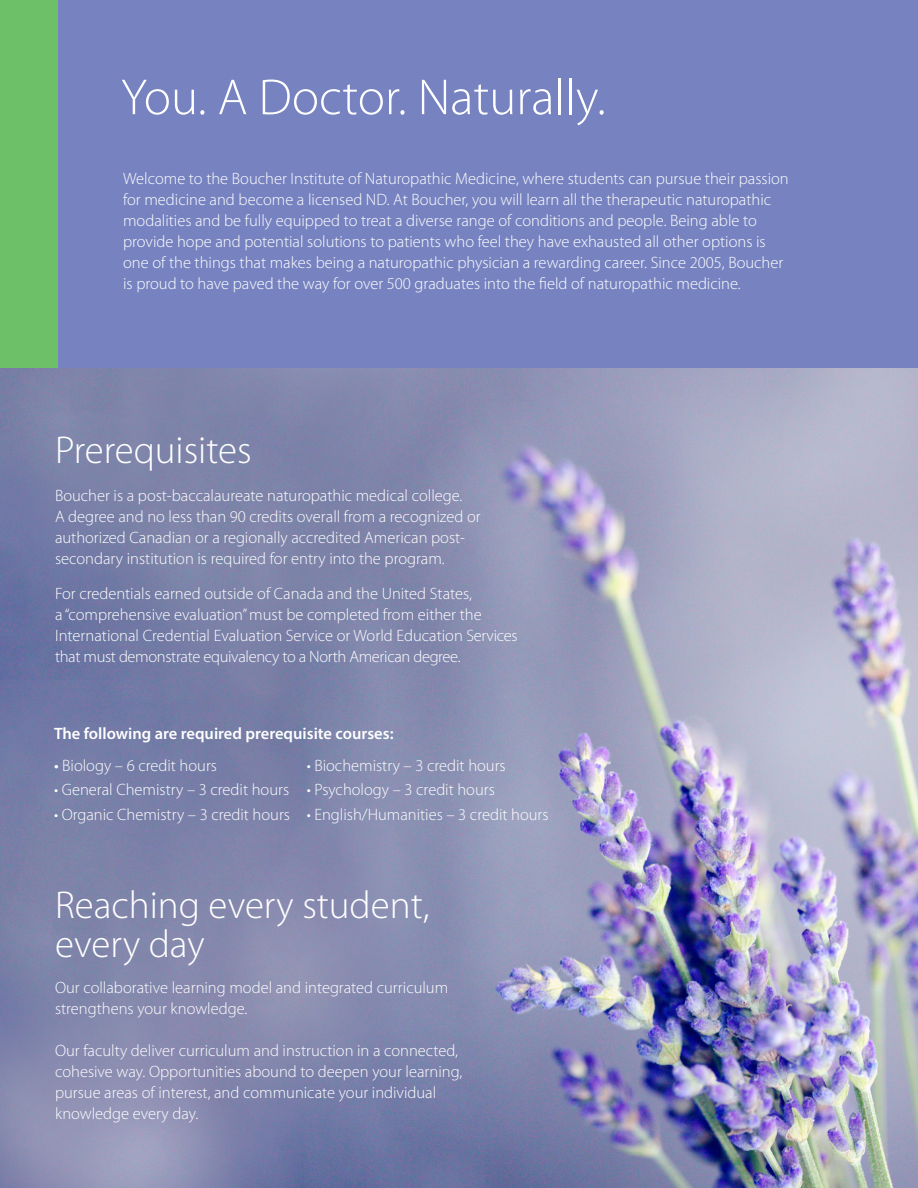
<style>
.page{position:relative;width:918px;height:1188px;background:#fff}
.page>*{position:absolute;margin:0;border:0;box-sizing:border-box;transform-origin:0 0}
.t1{font:300 51px "Myriad Pro";color:#fff}
.t2{font:300 39px/39px "Myriad Pro";color:#fff}
.t3{font:300 16.5px/21px "Myriad Pro";color:#fff}
.t4{font:600 16.5px "Myriad Pro";color:#fff}
.s1{font-weight:400}
</style>
<div class="page">
<img style="left:0;top:367px;width:918px;height:821px">
<div style="left:0;top:0;width:918px;height:367px;background:#7783c0"></div>
<div style="left:0;top:0;width:58px;height:367px;background:#6dc067"></div>
<h1 class="t1" style="left:121px;top:69px;width:486px">You. A Doctor. Naturally.</h1>
<p class="t3" style="left:123px;top:168px;width:667px">Welcome to the Boucher Institute of Naturopathic Medicine, where students can pursue their passion for medicine and become a licensed ND. At Boucher, you will learn all the therapeutic naturopathic modalities and be fully equipped to treat a diverse range of conditions and people. Being able to provide hope and potential solutions to patients who feel they have exhausted all other options is one of the things that makes being a naturopathic physician a rewarding career. Since 2005, Boucher is proud to have paved the way for over 500 graduates into the field of naturopathic medicine.</p>
<h2 class="t2" style="left:55px;top:431px;width:198px">Prerequisites</h2>
<p class="t3" style="left:55px;top:485px;width:427px">Boucher is a post-baccalaureate naturopathic medical college.<br>A degree and no less than 90 credits overall from a recognized or authorized Canadian or a regionally accredited American post&shy;secondary institution is required for entry into the program.</p>
<p class="t3" style="left:55px;top:583px;width:464px">For credentials earned outside of Canada and the United States,<br>a “comprehensive evaluation” must be completed from either the International Credential Evaluation Service or World Education Services that must demonstrate equivalency to a North American degree.</p>
<p class="t4" style="left:54px;top:723px;width:341px">The following are required prerequisite courses:</p>
<p class="t3" style="left:54px;top:755px;width:165px"><span class="s1">•</span> Biology – 6 credit hours</p>
<p class="t3" style="left:54px;top:780px;width:237px">• General Chemistry – 3 credit hours</p>
<p class="t3" style="left:54px;top:804px;width:238px">• Organic Chemistry – 3 credit hours</p>
<p class="t3" style="left:307px;top:755px;width:201px">• Biochemistry – 3 credit hours</p>
<p class="t3" style="left:307px;top:780px;width:190px">• Psychology – 3 credit hours</p>
<p class="t3" style="left:307px;top:804px;width:243px">• English/Humanities – 3 credit hours</p>
<h2 class="t2" style="left:55px;top:887px;width:376px">Reaching every student, every day</h2>
<p class="t3" style="left:55px;top:978px;width:395px">Our collaborative learning model and integrated curriculum strengthens your knowledge.</p>
<p class="t3" style="left:55px;top:1040px;width:409px">Our faculty deliver curriculum and instruction in a connected, cohesive way. Opportunities abound to deepen your learning, pursue areas of interest, and communicate your individual knowledge every day.</p>
</div>
